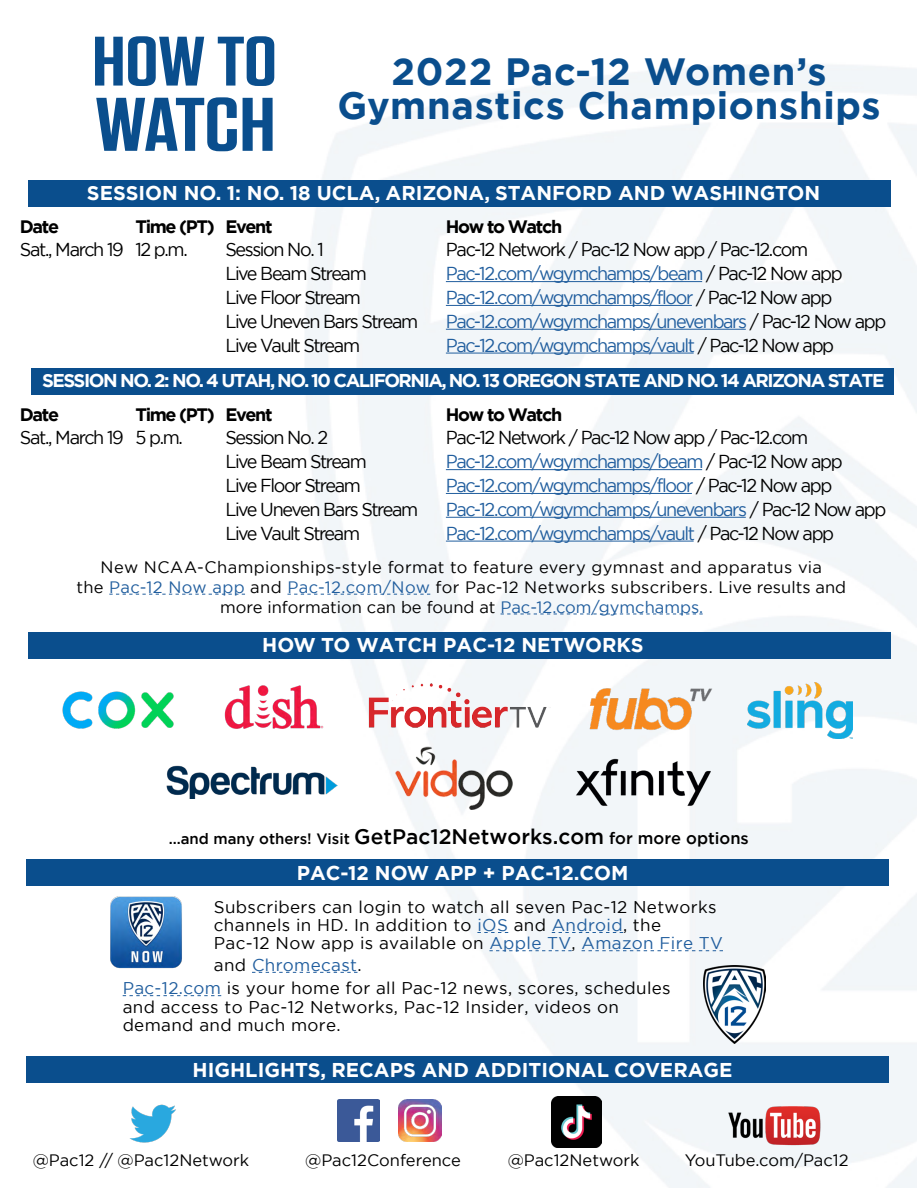
<style>
.page{position:relative;width:918px;height:1188px;background:#fff}
.page>*{position:absolute;margin:0;border:0;box-sizing:border-box;transform-origin:0 0}
.t1{font:600 75.75px "Tungsten";letter-spacing:-.02em;color:#0a4e8d;scale:1.25 1}
.t2{font:600 69.75px "Tungsten";color:#0a4e8d;scale:1.25 1}
.t3{font:700 37.95px/34.7px "Gotham";letter-spacing:.02em;color:#0a4e8d;text-align:center}
.t4{font:700 19.95px "Gotham";color:#fff}
.t5{font:18.75px "Gotham";letter-spacing:-.075em;color:#215e9e;scale:.96 1}
.t6{font:18.75px "Gotham";letter-spacing:-.075em;color:#000;scale:.96 1}
.t7{font:700 18.6px "Gotham";letter-spacing:-.08em;color:#fff}
.t8{font:700 18px "Gotham";letter-spacing:-.075em;color:#000}
.t9{font:16.95px/18.3px "Gotham";letter-spacing:.02em;color:#000}
.t10{font:16.5px/19.8px "Gotham";color:#000;text-align:center}
.t11{font:500 15px "Gotham";color:#000}
.s1{color:#000}
.s2{color:#215e9e}
.s3{font-size:21px}
.s4{font-size:16.5px}
</style>
<div class="page">
<img style="left:26px;top:65px;width:890px;height:1123px">
<div style="left:28px;top:632px;width:862px;height:26px;background:#0a4e8d"></div>
<img style="left:221px;top:684px;width:107px;height:47px">
<img style="left:62px;top:687px;width:117px;height:46px">
<img style="left:365px;top:680px;width:185px;height:52px">
<img style="left:747px;top:682px;width:105px;height:57px">
<img style="left:392px;top:740px;width:124px;height:75px">
<img style="left:583px;top:681px;width:130px;height:54px">
<img style="left:567px;top:755px;width:148px;height:52px">
<img style="left:166px;top:761px;width:172px;height:37px">
<img style="left:106px;top:891px;width:81px;height:81px">
<svg style="left:477px;top:932px;width:31px;height:1px"></svg>
<svg style="left:552px;top:932px;width:71px;height:1px"></svg>
<svg style="left:489px;top:950px;width:83px;height:1px"></svg>
<svg style="left:582px;top:950px;width:141px;height:1px"></svg>
<svg style="left:252px;top:972px;width:105px;height:1px"></svg>
<svg style="left:123px;top:995px;width:98px;height:1px"></svg>
<img style="left:703px;top:966px;width:62px;height:78px">
<img style="left:128px;top:1102px;width:50px;height:42px">
<img style="left:726px;top:1103px;width:97px;height:46px">
<img style="left:338px;top:1099px;width:42px;height:43px">
<img style="left:399px;top:1099px;width:42px;height:43px">
<img style="left:551px;top:1097px;width:51px;height:50px">
<div style="left:26px;top:860px;width:863px;height:26px;background:#0a4e8d"></div>
<div style="left:26px;top:1057px;width:863px;height:26px;background:#0a4e8d"></div>
<hr style="left:446px;top:281px;width:256px;height:1px;background:#215e9e">
<hr style="left:446px;top:305px;width:246px;height:1px;background:#215e9e">
<hr style="left:446px;top:329px;width:300px;height:1px;background:#215e9e">
<hr style="left:446px;top:353px;width:248px;height:1px;background:#215e9e">
<div style="left:29px;top:180px;width:862px;height:26px;background:#0a4e8d"></div>
<div style="left:31px;top:368px;width:862px;height:26px;background:#0a4e8d"></div>
<hr style="left:446px;top:469px;width:256px;height:1px;background:#215e9e">
<hr style="left:446px;top:493px;width:246px;height:1px;background:#215e9e">
<hr style="left:446px;top:517px;width:300px;height:1px;background:#215e9e">
<hr style="left:446px;top:541px;width:248px;height:1px;background:#215e9e">
<svg style="left:109px;top:594px;width:136px;height:1px"></svg>
<svg style="left:287px;top:594px;width:143px;height:1px"></svg>
<svg style="left:501px;top:614px;width:202px;height:1px"></svg>
<h2 class="t2" style="left:92px;top:25px;width:149px">HOW TO</h2>
<h1 class="t1" style="left:95px;top:85px;width:146px">WATCH</h1>
<h3 class="t3" style="left:337px;top:54px;width:545px">2022 Pac-12 Women’s<br>Gymnastics Championships</h3>
<p class="t4" style="left:87px;top:180px;width:735px">SESSION NO. 1: NO. 18 UCLA, ARIZONA, STANFORD AND WASHINGTON</p>
<p class="t8" style="left:20px;top:214px;width:41px">Date</p>
<p class="t8" style="left:135px;top:214px;width:139px">Time (PT) Event</p>
<p class="t8" style="left:446px;top:214px;width:118px">How to Watch</p>
<p class="t6" style="left:20px;top:238px;width:176px">Sat., March 19 12 p.m.</p>
<p class="t6" style="left:225px;top:238px;width:104px">Session No. 1</p>
<p class="t6" style="left:446px;top:238px;width:379px">Pac-12 Network / Pac-12 Now app / Pac-12.com</p>
<p class="t6" style="left:225px;top:262px;width:149px">Live Beam Stream</p>
<p class="t5" style="left:446px;top:262px;width:415px">Pac-12.com/wgymchamps/beam <span class="s1">/ Pac-12 Now app</span></p>
<p class="t6" style="left:225px;top:285px;width:143px">Live Floor Stream</p>
<p class="t5" style="left:446px;top:285px;width:404px">Pac-12.com/wgymchamps/floor <span class="s1">/ Pac-12 Now app</span></p>
<p class="t6" style="left:225px;top:309px;width:202px">Live Uneven Bars Stream</p>
<p class="t5" style="left:446px;top:309px;width:460px">Pac-12.com/wgymchamps/unevenbars <span class="s1">/ Pac-12 Now app</span></p>
<p class="t6" style="left:225px;top:333px;width:142px">Live Vault Stream</p>
<p class="t5" style="left:446px;top:333px;width:406px">Pac-12.com/wgymchamps/vault <span class="s1">/ Pac-12 Now app</span></p>
<p class="t7" style="left:42px;top:368px;width:844px">SESSION NO. 2: NO. 4 UTAH, NO. 10 CALIFORNIA, NO. 13 OREGON STATE AND NO. 14 ARIZONA STATE</p>
<p class="t8" style="left:20px;top:402px;width:41px">Date</p>
<p class="t8" style="left:135px;top:402px;width:139px">Time (PT) Event</p>
<p class="t8" style="left:446px;top:402px;width:118px">How to Watch</p>
<p class="t6" style="left:20px;top:426px;width:171px">Sat., March 19 5 p.m.</p>
<p class="t6" style="left:225px;top:426px;width:109px">Session No. 2</p>
<p class="t6" style="left:446px;top:426px;width:379px">Pac-12 Network / Pac-12 Now app / Pac-12.com</p>
<p class="t6" style="left:225px;top:450px;width:149px">Live Beam Stream</p>
<p class="t5" style="left:446px;top:450px;width:415px">Pac-12.com/wgymchamps/beam <span class="s1">/ Pac-12 Now app</span></p>
<p class="t6" style="left:225px;top:473px;width:143px">Live Floor Stream</p>
<p class="t5" style="left:446px;top:473px;width:404px">Pac-12.com/wgymchamps/floor <span class="s1">/ Pac-12 Now app</span></p>
<p class="t6" style="left:225px;top:497px;width:202px">Live Uneven Bars Stream</p>
<p class="t5" style="left:446px;top:497px;width:460px">Pac-12.com/wgymchamps/unevenbars <span class="s1">/ Pac-12 Now app</span></p>
<p class="t6" style="left:225px;top:521px;width:142px">Live Vault Stream</p>
<p class="t5" style="left:446px;top:521px;width:406px">Pac-12.com/wgymchamps/vault <span class="s1">/ Pac-12 Now app</span></p>
<p class="t10" style="left:77px;top:557px;width:771px">New NCAA-Championships-style format to feature every gymnast and apparatus via<br>the <span class="s2">Pac-12 Now app</span> and <span class="s2">Pac-12.com/Now</span> for Pac-12 Networks subscribers. Live results and more information can be found at <span class="s2">Pac-12.com/gymchamps.</span></p>
<p class="t4" style="left:262px;top:632px;width:383px">HOW TO WATCH PAC-12 NETWORKS</p>
<p class="t11" style="left:169px;top:831px;width:582px">...and many others! Visit <span class="s3">GetPac12Networks.com</span> <span class="s4">for more options</span></p>
<p class="t4" style="left:297px;top:860px;width:333px">PAC-12 NOW APP + PAC-12.COM</p>
<p class="t9" style="left:214px;top:897px;width:511px">Subscribers can login to watch all seven Pac-12 Networks channels in HD. In addition to <span class="s2">iOS</span> and <span class="s2">Android</span>, the<br>Pac-12 Now app is available on <span class="s2">Apple TV</span>, <span class="s2">Amazon Fire TV</span></p>
<p class="t9" style="left:123px;top:953px;width:550px;line-height:23.2px;text-indent:91px">and <span class="s2">Chromecast</span>.<br><span class="s2">Pac-12.com</span> is your home for all Pac-12 news, scores, schedules</p>
<p class="t9" style="left:123px;top:997px;width:498px">and access to Pac-12 Networks, Pac-12 Insider, videos on demand and much more.</p>
<p class="t4" style="left:193px;top:1057px;width:541px">HIGHLIGHTS, RECAPS AND ADDITIONAL COVERAGE</p>
<p class="t10" style="left:33px;top:1150px;width:218px">@Pac12 // @Pac12Network</p>
<p class="t10" style="left:305px;top:1150px;width:157px">@Pac12Conference</p>
<p class="t10" style="left:508px;top:1150px;width:133px">@Pac12Network</p>
<p class="t10" style="left:685px;top:1150px;width:166px">YouTube.com/Pac12</p>
</div>
